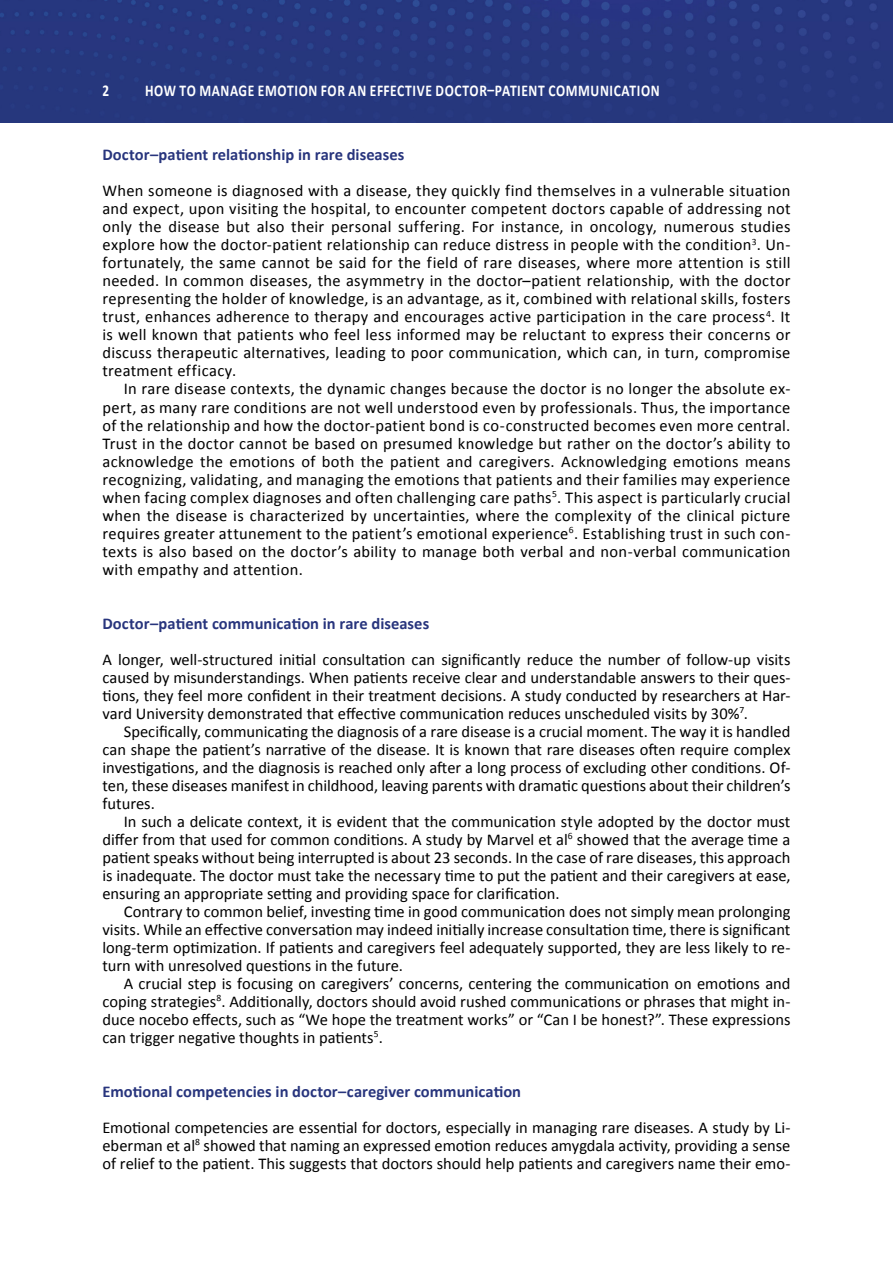
<style>
.page{position:relative;width:893px;height:1263px;background:#fff}
.page>*{position:absolute;margin:0;border:0;box-sizing:border-box;transform-origin:0 0}
.t1{font:16.5px/18px "Calibri";color:#000;text-align:justify}
.t2{font:700 16.5px "Calibri";color:#28357d}
.t3{font:700 16.5px "Calibri";letter-spacing:.04em;color:#fff;scale:.82 1}
.t4{font:700 16.5px "Calibri";letter-spacing:.04em;color:#fff;scale:.8 1}
</style>
<div class="page">
<img style="left:0;top:0;width:893px;height:123px">
<p class="t4" style="left:102px;top:80px;width:10px">2</p>
<p class="t3" style="left:145px;top:80px;width:629px">HOW TO MANAGE EMOTION FOR AN EFFECTIVE DOCTOR–PATIENT COMMUNICATION</p>
<p class="t2" style="left:102px;top:145px;width:303px">Doctor–patient relationship in rare diseases</p>
<p class="t1" style="left:102px;top:181px;width:689px">When someone is diagnosed with a disease, they quickly find themselves in a vulnerable situation and expect, upon visiting the hospital, to encounter competent doctors capable of addressing not only the disease but also their personal suffering. For instance, in oncology, numerous studies explore how the doctor-patient relationship can reduce distress in people with the condition<sup>3</sup>. Un&shy;fortunately, the same cannot be said for the field of rare diseases, where more attention is still needed. In common diseases, the asymmetry in the doctor–patient relationship, with the doctor representing the holder of knowledge, is an advantage, as it, combined with relational skills, fosters trust, enhances adherence to therapy and encourages active participation in the care process<sup>4</sup>. It is well known that patients who feel less informed may be reluctant to express their concerns or discuss therapeutic alternatives, leading to poor communication, which can, in turn, compromise treatment efficacy.</p>
<p class="t1" style="left:102px;top:379px;width:689px;text-indent:21px">In rare disease contexts, the dynamic changes because the doctor is no longer the absolute ex&shy;pert, as many rare conditions are not well understood even by professionals. Thus, the importance of the relationship and how the doctor-patient bond is co-constructed becomes even more central.<br>Trust in the doctor cannot be based on presumed knowledge but rather on the doctor’s ability to acknowledge the emotions of both the patient and caregivers. Acknowledging emotions means recognizing, validating, and managing the emotions that patients and their families may experience when facing complex diagnoses and often challenging care paths<sup>5</sup>. This aspect is particularly crucial when the disease is characterized by uncertainties, where the complexity of the clinical picture requires greater attunement to the patient’s emotional experience<sup>6</sup>. Establishing trust in such con&shy;texts is also based on the doctor’s ability to manage both verbal and non-verbal communication with empathy and attention.</p>
<p class="t2" style="left:102px;top:613px;width:328px">Doctor–patient communication in rare diseases</p>
<p class="t1" style="left:102px;top:649px;width:689px">A longer, well-structured initial consultation can significantly reduce the number of follow-up visits caused by misunderstandings. When patients receive clear and understandable answers to their ques&shy;tions, they feel more confident in their treatment decisions. A study conducted by researchers at Har&shy;vard University demonstrated that effective communication reduces unscheduled visits by 30%<sup>7</sup>.</p>
<p class="t1" style="left:102px;top:721px;width:689px;text-indent:21px">Specifically, communicating the diagnosis of a rare disease is a crucial moment. The way it is handled can shape the patient’s narrative of the disease. It is known that rare diseases often require complex investigations, and the diagnosis is reached only after a long process of excluding other conditions. Of&shy;ten, these diseases manifest in childhood, leaving parents with dramatic questions about their children’s futures.</p>
<p class="t1" style="left:102px;top:811px;width:689px;text-indent:21px">In such a delicate context, it is evident that the communication style adopted by the doctor must differ from that used for common conditions. A study by Marvel et al<sup>6</sup> showed that the average time a patient speaks without being interrupted is about 23 seconds. In the case of rare diseases, this approach is inadequate. The doctor must take the necessary time to put the patient and their caregivers at ease, ensuring an appropriate setting and providing space for clarification.</p>
<p class="t1" style="left:102px;top:901px;width:689px;text-indent:21px">Contrary to common belief, investing time in good communication does not simply mean prolonging visits. While an effective conversation may indeed initially increase consultation time, there is significant long-term optimization. If patients and caregivers feel adequately supported, they are less likely to re&shy;turn with unresolved questions in the future.</p>
<p class="t1" style="left:102px;top:973px;width:689px;text-indent:21px">A crucial step is focusing on caregivers’ concerns, centering the communication on emotions and coping strategies<sup>8</sup>. Additionally, doctors should avoid rushed communications or phrases that might in&shy;duce nocebo effects, such as “We hope the treatment works” or “Can I be honest?”. These expressions can trigger negative thoughts in patients<sup>5</sup>.</p>
<p class="t2" style="left:102px;top:1081px;width:420px">Emotional competencies in doctor–caregiver communication</p>
<p class="t1" style="left:102px;top:1117px;width:689px">Emotional competencies are essential for doctors, especially in managing rare diseases. A study by Li&shy;eberman et al<sup>8</sup> showed that naming an expressed emotion reduces amygdala activity, providing a sense of relief to the patient. This suggests that doctors should help patients and caregivers name their emo-</p>
</div>
